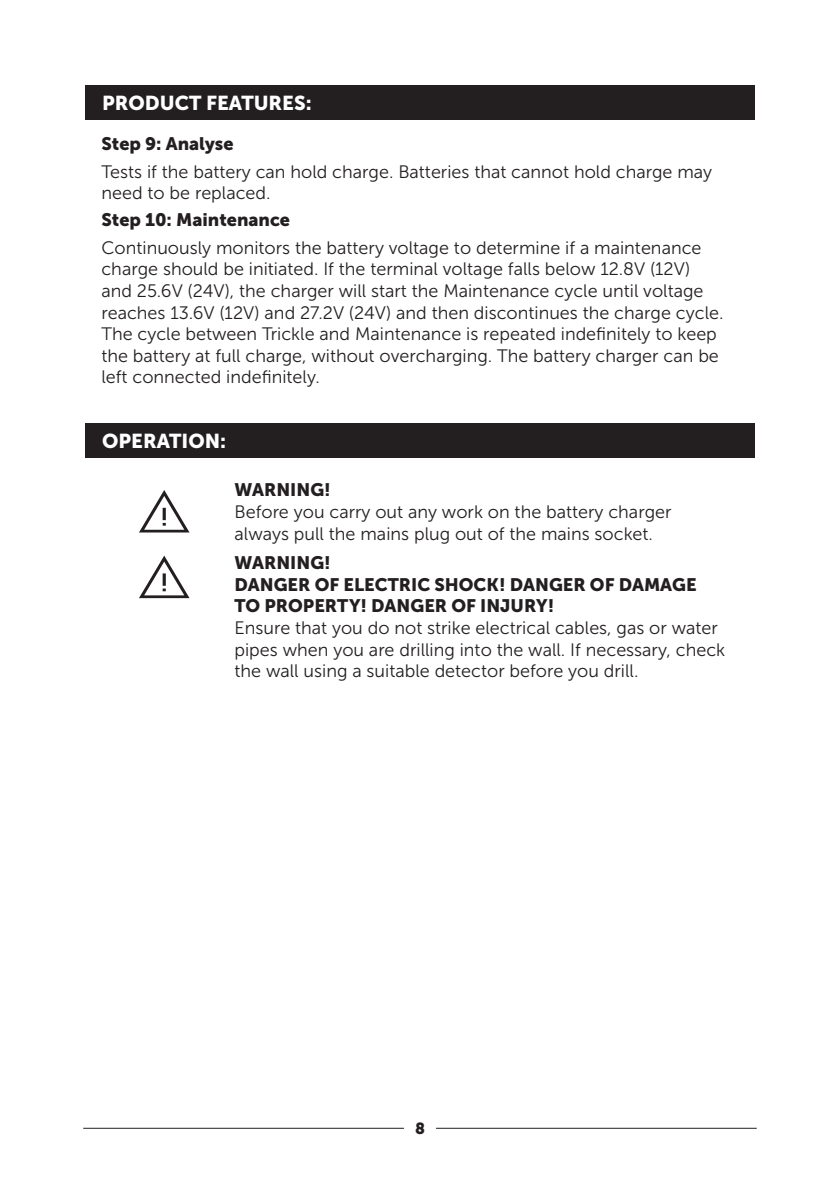
<style>
.page{position:relative;width:840px;height:1191px;background:#fff}
.page>*{position:absolute;margin:0;border:0;box-sizing:border-box;transform-origin:0 0}
.t1{font:20px "Museo Sans 900";color:#fff}
.t2{font:18px/21.6px "Museo Sans 300";color:#231f20}
.t3{font:18px/21.6px "Museo Sans 900";color:#231f20}
.t4{font:16px "Museo Sans 900";color:#231f20}
.s1{font-family:"Museo Sans 900"}
</style>
<div class="page">
<hr style="left:83px;top:1128px;width:321px;height:1px;background:#231f20">
<hr style="left:436px;top:1128px;width:320px;height:1px;background:#231f20">
<div style="left:85px;top:85px;width:669px;height:35px;background:#231f20"></div>
<div style="left:85px;top:423px;width:669px;height:35px;background:#231f20"></div>
<svg style="left:139px;top:490px;width:50px;height:42px"></svg>
<svg style="left:139px;top:555px;width:50px;height:43px"></svg>
<p class="t1" style="left:102px;top:92px;width:211px">PRODUCT FEATURES:</p>
<p class="t3" style="left:101px;top:133px;width:133px">Step 9: Analyse</p>
<p class="t2" style="left:101px;top:161px;width:612px">Tests if the battery can hold charge. Batteries that cannot hold charge may need to be replaced.</p>
<p class="t3" style="left:101px;top:209px;width:190px">Step 10: Maintenance</p>
<p class="t2" style="left:101px;top:237px;width:623px">Continuously monitors the battery voltage to determine if a maintenance charge should be initiated. If the terminal voltage falls below 12.8V (12V) and 25.6V (24V), the charger will start the Maintenance cycle until voltage reaches 13.6V (12V) and 27.2V (24V) and then discontinues the charge cycle.<br>The cycle between Trickle and Maintenance is repeated indefinitely to keep the battery at full charge, without overcharging. The battery charger can be left connected indefinitely.</p>
<p class="t1" style="left:102px;top:429px;width:125px">OPERATION:</p>
<p class="t2" style="left:234px;top:479px;width:438px"><span class="s1">WARNING!<br></span>Before you carry out any work on the battery charger always pull the mains plug out of the mains socket.</p>
<p class="t3" style="left:234px;top:552px;width:463px">WARNING!<br>DANGER OF ELECTRIC SHOCK! DANGER OF DAMAGE<br>TO PROPERTY! DANGER OF INJURY!</p>
<p class="t2" style="left:234px;top:617px;width:492px">Ensure that you do not strike electrical cables, gas or water pipes when you are drilling into the wall. If necessary, check the wall using a suitable detector before you drill.</p>
<p class="t4" style="left:415px;top:1119px;width:11px">8</p>
</div>
